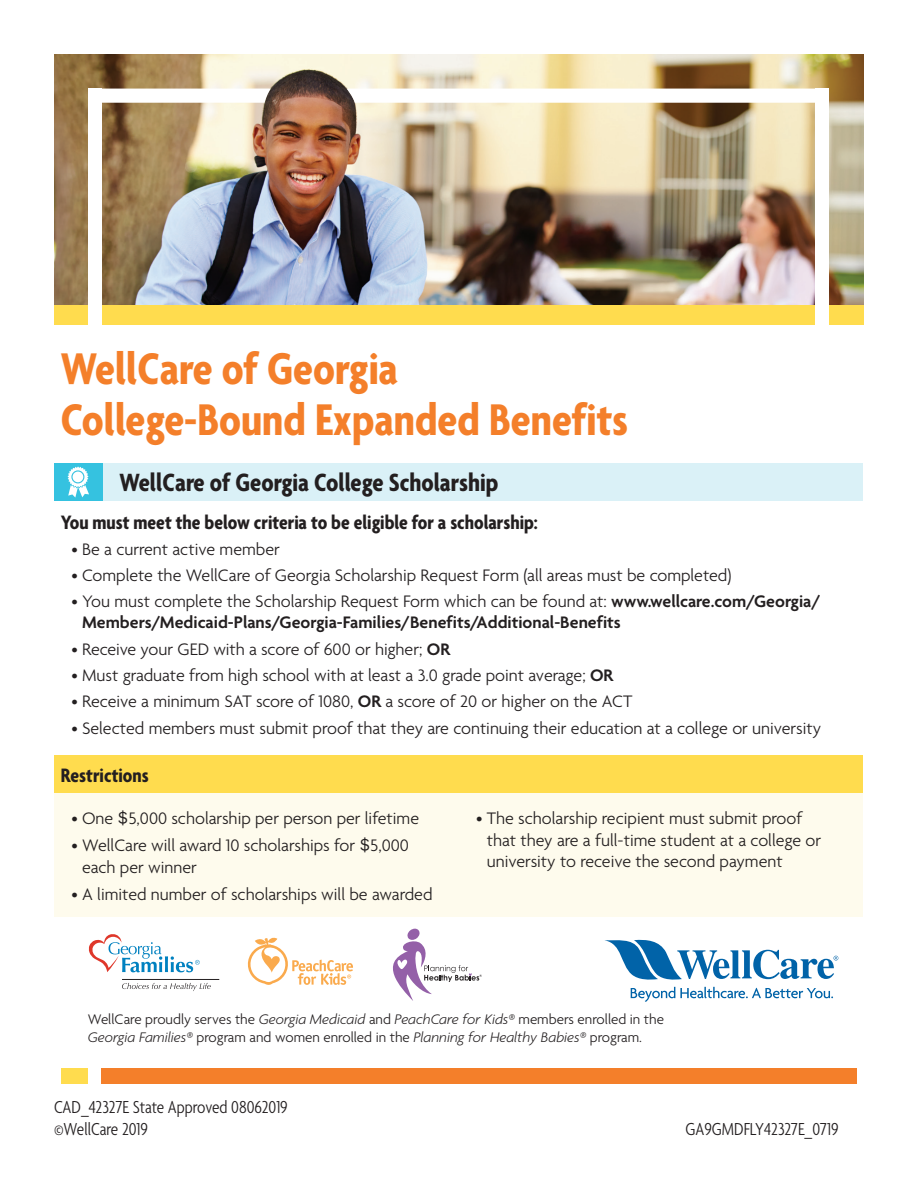
<style>
.page{position:relative;width:918px;height:1188px;background:#fff}
.page>*{position:absolute;margin:0;border:0;box-sizing:border-box;transform-origin:0 0}
.t1{font:700 condensed 48px/51px "Agenda";color:#f47f2a}
.t2{font:700 condensed 27px "Agenda";color:#231f20}
.t3{font:700 condensed 21px "Agenda";color:#231f20}
.t4{font:300 condensed 18.75px/22.5px "Agenda";color:#231f20}
.t5{font:300 18px/21.6px "Agenda";color:#231f20}
.t6{font:600 18px/21px "Agenda";color:#231f20}
.t7{font:300 15px/18px "Agenda";color:#231f20}
.s1{font-weight:300}
.s2{font-weight:600}
.s3{font-family:"Franklin Gothic LT";font-weight:400}
.s4{font-style:italic}
</style>
<div class="page">
<div style="left:54px;top:463px;width:809px;height:38px;background:#daf1f7"></div>
<div style="left:54px;top:755px;width:809px;height:162px;background:#fefbed"></div>
<div style="left:54px;top:755px;width:809px;height:37px;background:#ffdc4e"></div>
<img style="left:54px;top:54px;width:810px;height:251px">
<svg style="left:102px;top:89px;width:169px;height:14px"></svg>
<svg style="left:347px;top:89px;width:468px;height:14px"></svg>
<div style="left:54px;top:305px;width:810px;height:19px;background:#ffdc4e"></div>
<div style="left:88px;top:89px;width:14px;height:271px;background:#fff"></div>
<div style="left:815px;top:88px;width:14px;height:270px;background:#fff"></div>
<div style="left:54px;top:463px;width:49px;height:38px;background:#35c2e0"></div>
<svg style="left:68px;top:466px;width:21px;height:32px"></svg>
<div style="left:73px;top:472px;width:10px;height:10px;background:#fff;border-radius:50%"></div>
<div style="left:101px;top:1068px;width:756px;height:16px;background:#f47f2a"></div>
<div style="left:61px;top:1068px;width:27px;height:16px;background:#ffdc4e"></div>
<svg style="left:605px;top:940px;width:233px;height:40px"></svg>
<svg style="left:631px;top:987px;width:202px;height:15px"></svg>
<svg style="left:122px;top:983px;width:89px;height:8px"></svg>
<hr style="left:122px;top:979px;width:97px;height:1px;background:#231f20">
<svg style="left:89px;top:934px;width:111px;height:38px"></svg>
<svg style="left:247px;top:937px;width:106px;height:48px"></svg>
<svg style="left:393px;top:929px;width:89px;height:72px"></svg>
<h1 class="t1" style="left:61px;top:342px;width:569px">WellCare of Georgia<br>College-Bound Expanded Benefits</h1>
<h2 class="t2" style="left:119px;top:466px;width:380px">WellCare of Georgia College Scholarship</h2>
<p class="t3" style="left:61px;top:510px;width:479px">You must meet the below criteria to be eligible for a scholarship:</p>
<p class="t5" style="left:71px;top:538px;width:210px">• Be a current active member</p>
<p class="t5" style="left:71px;top:564px;width:662px">• Complete the WellCare of Georgia Scholarship Request Form (all areas must be completed)</p>
<p class="t6" style="left:82px;top:591px;width:740px;text-indent:-11px"><span class="s1">• You must complete the Scholarship Request Form which can be found at:</span> www.wellcare.com/Georgia/<br>Members/Medicaid-Plans/Georgia-Families/Benefits/Additional-Benefits</p>
<p class="t5" style="left:71px;top:638px;width:380px">• Receive your GED with a score of 600 or higher; <span class="s2">OR</span></p>
<p class="t5" style="left:71px;top:664px;width:543px">• Must graduate from high school with at least a 3.0 grade point average; <span class="s2">OR</span></p>
<p class="t5" style="left:71px;top:691px;width:562px">• Receive a minimum SAT score of 1080, <span class="s2">OR</span> a score of 20 or higher on the ACT</p>
<p class="t5" style="left:71px;top:717px;width:751px">• Selected members must submit proof that they are continuing their education at a college or university</p>
<p class="t3" style="left:61px;top:763px;width:89px">Restrictions</p>
<p class="t5" style="left:71px;top:807px;width:349px">• One <span class="s3">$</span>5,000 scholarship per person per lifetime</p>
<p class="t5" style="left:82px;top:834px;width:328px;text-indent:-11px">• WellCare will award 10 scholarships for <span class="s3">$</span>5,000 each per winner</p>
<p class="t5" style="left:71px;top:883px;width:363px">• A limited number of scholarships will be awarded</p>
<p class="t5" style="left:487px;top:807px;width:336px;text-indent:-11px">• The scholarship recipient must submit proof that they are a full-time student at a college or university to receive the second payment</p>
<p class="t7" style="left:88px;top:1010px;width:578px">WellCare proudly serves the <span class="s4">Georgia Medicaid</span> and <span class="s4">PeachCare for Kids®</span> members enrolled in the<br><span class="s4">Georgia Families®</span> program and women enrolled in the <span class="s4">Planning for Healthy Babies®</span> program.</p>
<p class="t4" style="left:54px;top:1095px;width:235px">CAD_42327E State Approved 08062019 ©WellCare 2019</p>
<p class="t4" style="left:686px;top:1118px;width:155px">GA9GMDFLY42327E_0719</p>
</div>
